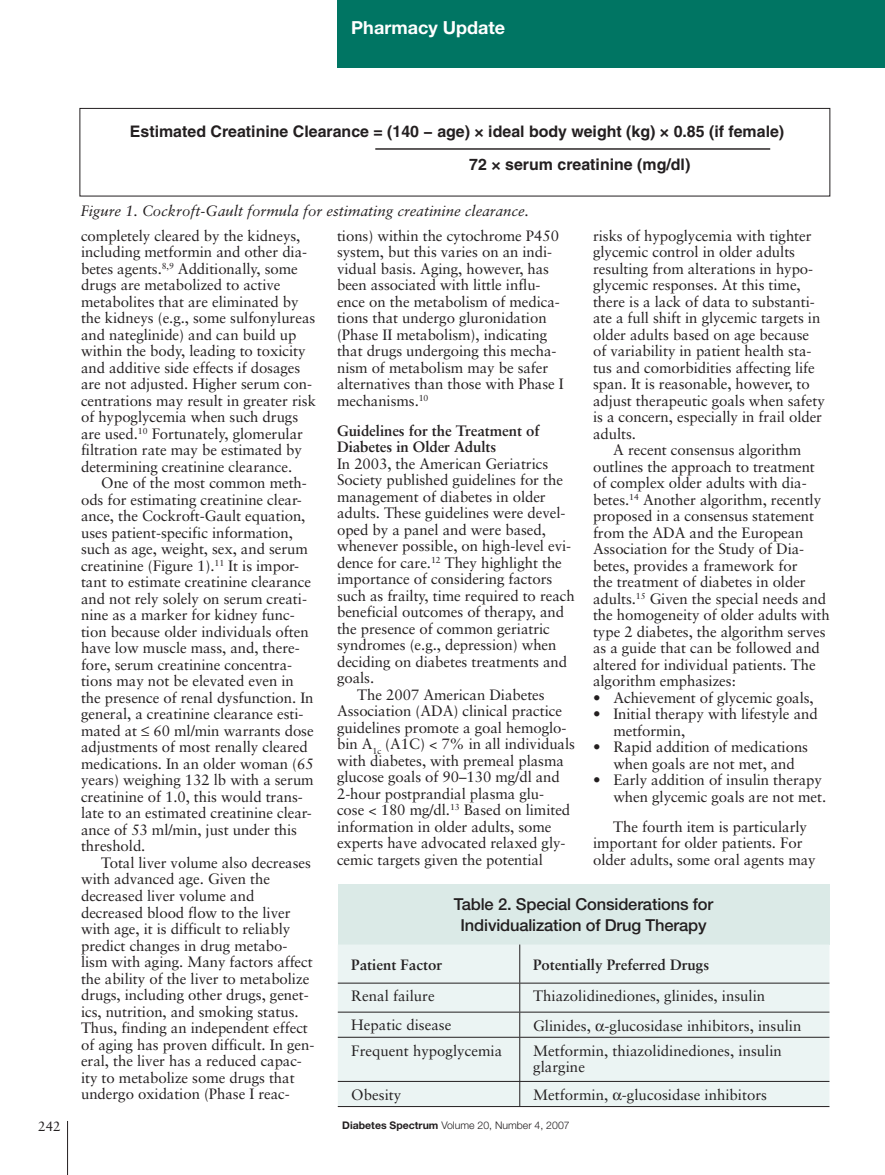
<style>
.page{position:relative;width:885px;height:1175px;background:#fff}
.page>*{position:absolute;margin:0;border:0;box-sizing:border-box;transform-origin:0 0}
.Headers{font:700 18px "Helvetica Neue LT";color:#fff}
.TABLE_Head{font:500 16.5px/21px "Helvetica Neue LT";letter-spacing:-.01em;color:#231f20;text-align:center}
.t1{font:700 15.9px/32.7px "Helvetica";color:#231f20}
.Copy_2nd_Paragraph{font:15px/16.5px "Sabon LT";letter-spacing:-.005em;color:#231f20}
.Copy_1st_Paragraph{font:15px/16.5px "Sabon LT";letter-spacing:-.005em;color:#231f20}
.TABLE_Copy{font:15px/16.5px "Sabon LT";color:#231f20}
.Copy_Bulleted{font:15px/16.5px "Sabon LT";letter-spacing:-.005em;color:#231f20}
.FIGURE_caption{font:italic 15px "Sabon LT";color:#231f20}
.Subhead-1{font:700 15px/16.5px "Sabon LT";letter-spacing:-.005em;color:#231f20}
.TABLE_Bold{font:700 15px "Sabon LT";color:#231f20}
.t2{font:13.5px "Sabon LT";color:#231f20}
.t3{font:300 10.5px "Helvetica Neue LT";color:#231f20}
.s1{font-weight:700}
</style>
<div class="page">
<hr style="left:67px;top:1120px;width:1px;height:54px;background:#231f20">
<div style="left:337px;top:0;width:547px;height:68px;background:#007563"></div>
<div style="left:338px;top:883px;width:491px;height:61px;background:#dbeae7"></div>
<div style="left:338px;top:944px;width:491px;height:162px;background:#ebf4f3"></div>
<hr style="left:338px;top:982px;width:491px;height:1px;background:#231f20">
<hr style="left:519px;top:944px;width:1px;height:38px;background:#231f20">
<hr style="left:519px;top:1037px;width:1px;height:44px;background:#231f20">
<svg style="left:519px;top:1082px;width:1px;height:24px"></svg>
<hr style="left:338px;top:1011px;width:491px;height:1px;background:#231f20">
<svg style="left:519px;top:983px;width:1px;height:53px"></svg>
<hr style="left:338px;top:1036px;width:491px;height:1px;background:#231f20">
<hr style="left:338px;top:1081px;width:491px;height:1px;background:#231f20">
<hr style="left:338px;top:1106px;width:491px;height:1px;background:#231f20">
<hr style="left:375px;top:148px;width:395px;height:2px;background:#231f20">
<div style="left:79px;top:108px;width:751px;height:88px;border:1px solid #231f20"></div>
<svg style="left:595px;top:1022px;width:9px;height:8px"></svg>
<svg style="left:612px;top:1092px;width:9px;height:8px"></svg>
<p class="Headers" style="left:351px;top:16px;width:155px">Pharmacy Update</p>
<p class="t1" style="left:469px;top:115px;width:316px;text-indent:-339px">Estimated Creatinine Clearance = (140 − age) × ideal body weight (kg) × 0.85 (if female)<br>72 × serum creatinine (mg/dl)</p>
<p class="FIGURE_caption" style="left:80px;top:202px;width:450px">Figure 1. Cockroft-Gault formula for estimating creatinine clearance.</p>
<p class="Copy_2nd_Paragraph" style="left:81px;top:227px;width:236px">completely cleared by the kidneys, including metformin and other dia&shy;betes agents.<sup>8,9</sup> Additionally, some drugs are metabolized to active metabolites that are eliminated by the kidneys (e.g., some sulfonylureas and nateglinide) and can build up within the body, leading to toxicity and additive side effects if dosages are not adjusted. Higher serum con&shy;centrations may result in greater risk of hypoglycemia when such drugs are used.<sup>10</sup> Fortunately, glomerular filtration rate may be estimated by determining creatinine clearance.</p>
<p class="Copy_2nd_Paragraph" style="left:81px;top:474px;width:234px;text-indent:20px">One of the most common meth&shy;ods for estimating creatinine clear&shy;ance, the Cockroft-Gault equation, uses patient-specific information, such as age, weight, sex, and serum creatinine (Figure 1).<sup>11</sup> It is impor&shy;tant to estimate creatinine clearance and not rely solely on serum creati&shy;nine as a marker for kidney func&shy;tion because older individuals often have low muscle mass, and, there&shy;fore, serum creatinine concentra&shy;tions may not be elevated even in the presence of renal dysfunction. In general, a creatinine clearance esti&shy;mated at ≤ 60 ml/min warrants dose adjustments of most renally cleared medications. In an older woman (65 years) weighing 132 lb with a serum creatinine of 1.0, this would trans&shy;late to an estimated creatinine clear&shy;ance of 53 ml/min, just under this threshold.</p>
<p class="Copy_2nd_Paragraph" style="left:81px;top:854px;width:235px;text-indent:20px">Total liver volume also decreases with advanced age. Given the decreased liver volume and decreased blood flow to the liver with age, it is difficult to reliably predict changes in drug metabo&shy;lism with aging. Many factors affect the ability of the liver to metabolize drugs, including other drugs, genet&shy;ics, nutrition, and smoking status.<br>Thus, finding an independent effect of aging has proven difficult. In gen&shy;eral, the liver has a reduced capac&shy;ity to metabolize some drugs that undergo oxidation (Phase I reac-</p>
<p class="Copy_2nd_Paragraph" style="left:337px;top:227px;width:228px">tions) within the cytochrome P450 system, but this varies on an indi&shy;vidual basis. Aging, however, has been associated with little influ&shy;ence on the metabolism of medica&shy;tions that undergo gluronidation (Phase II metabolism), indicating that drugs undergoing this mecha&shy;nism of metabolism may be safer alternatives than those with Phase I mechanisms.<sup>10</sup></p>
<p class="Subhead-1" style="left:337px;top:422px;width:204px">Guidelines for the Treatment of<br>Diabetes in Older Adults</p>
<p class="Copy_1st_Paragraph" style="left:337px;top:455px;width:239px">In 2003, the American Geriatrics Society published guidelines for the management of diabetes in older adults. These guidelines were devel&shy;oped by a panel and were based, whenever possible, on high-level evi&shy;dence for care.<sup>12</sup> They highlight the importance of considering factors such as frailty, time required to reach beneficial outcomes of therapy, and the presence of common geriatric syndromes (e.g., depression) when deciding on diabetes treatments and goals.</p>
<p class="Copy_2nd_Paragraph" style="left:337px;top:686px;width:239px;text-indent:20px">The 2007 American Diabetes Association (ADA) clinical practice guidelines promote a goal hemoglo&shy;bin A<sub>1c</sub> (A1C) &lt; 7% in all individuals with diabetes, with premeal plasma glucose goals of 90–130 mg/dl and 2-hour postprandial plasma glu&shy;cose &lt; 180 mg/dl.<sup>13</sup> Based on limited information in older adults, some experts have advocated relaxed gly&shy;cemic targets given the potential</p>
<p class="Copy_2nd_Paragraph" style="left:593px;top:227px;width:233px">risks of hypoglycemia with tighter glycemic control in older adults resulting from alterations in hypo&shy;glycemic responses. At this time, there is a lack of data to substanti&shy;ate a full shift in glycemic targets in older adults based on age because of variability in patient health sta&shy;tus and comorbidities affecting life span. It is reasonable, however, to adjust therapeutic goals when safety is a concern, especially in frail older adults.</p>
<p class="Copy_2nd_Paragraph" style="left:593px;top:441px;width:238px;text-indent:20px">A recent consensus algorithm outlines the approach to treatment of complex older adults with dia&shy;betes.<sup>14</sup> Another algorithm, recently proposed in a consensus statement from the ADA and the European Association for the Study of Dia&shy;betes, provides a framework for<br>the treatment of diabetes in older adults.<sup>15</sup> Given the special needs and the homogeneity of older adults with type 2 diabetes, the algorithm serves as a guide that can be followed and altered for individual patients. The algorithm emphasizes:</p>
<p class="Copy_Bulleted" style="left:613px;top:689px;width:202px">Achievement of glycemic goals,</p>
<p class="Copy_Bulleted" style="left:613px;top:705px;width:206px">Initial therapy with lifestyle and metformin,</p>
<p class="Copy_Bulleted" style="left:613px;top:738px;width:196px">Rapid addition of medications when goals are not met, and</p>
<p class="Copy_Bulleted" style="left:613px;top:771px;width:214px">Early addition of insulin therapy when glycemic goals are not met.</p>
<p class="Copy_2nd_Paragraph" style="left:593px;top:818px;width:224px;text-indent:20px">The fourth item is particularly important for older patients. For older adults, some oral agents may</p>
<p class="Copy_2nd_Paragraph" style="left:593px;top:689px;width:9px">• •</p>
<p class="Copy_2nd_Paragraph" style="left:593px;top:738px;width:9px">•</p>
<p class="Copy_2nd_Paragraph" style="left:593px;top:771px;width:9px">•</p>
<p class="TABLE_Head" style="left:453px;top:893px;width:261px">Table 2. Special Considerations for<br>Individualization of Drug Therapy</p>
<p class="TABLE_Bold" style="left:351px;top:955px;width:92px">Patient Factor</p>
<p class="TABLE_Bold" style="left:533px;top:955px;width:177px">Potentially Preferred Drugs</p>
<p class="TABLE_Copy" style="left:351px;top:987px;width:85px">Renal failure</p>
<p class="TABLE_Copy" style="left:533px;top:987px;width:233px">Thiazolidinediones, glinides, insulin</p>
<p class="TABLE_Copy" style="left:351px;top:1016px;width:102px">Hepatic disease</p>
<p class="TABLE_Copy" style="left:533px;top:1016px;width:269px">Glinides, -glucosidase inhibitors, insulin</p>
<p class="TABLE_Copy" style="left:351px;top:1042px;width:152px">Frequent hypoglycemia</p>
<p class="TABLE_Copy" style="left:533px;top:1042px;width:250px">Metformin, thiazolidinediones, insulin glargine</p>
<p class="TABLE_Copy" style="left:351px;top:1086px;width:51px">Obesity</p>
<p class="TABLE_Copy" style="left:533px;top:1086px;width:235px">Metformin, -glucosidase inhibitors</p>
<p class="t2" style="left:38px;top:1118px;width:24px">242</p>
<p class="t3" style="left:342px;top:1119px;width:229px"><span class="s1">Diabetes Spectrum</span> Volume 20, Number 4, 2007</p>
</div>
